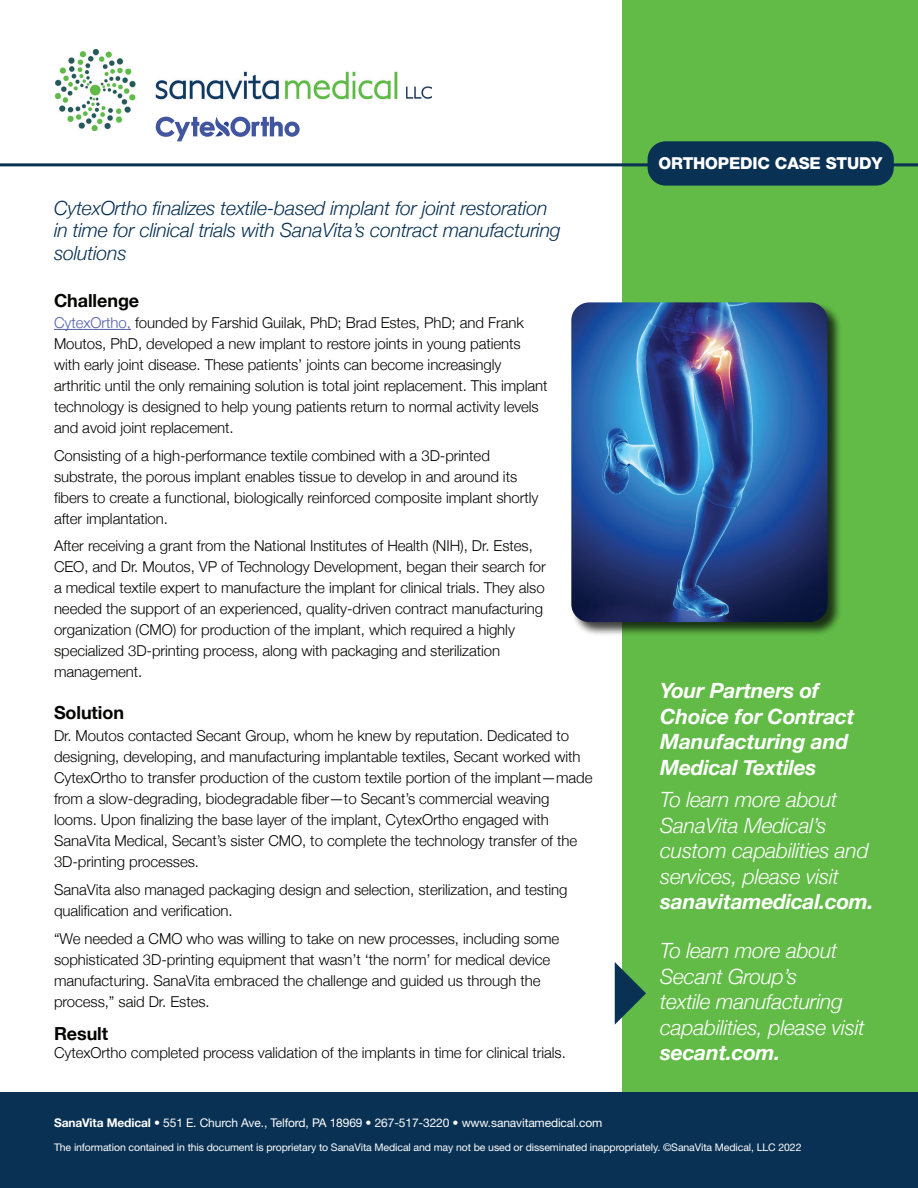
<style>
.page{position:relative;width:918px;height:1188px;background:#fff}
.page>*{position:absolute;margin:0;border:0;box-sizing:border-box;transform-origin:0 0}
.t1{font:italic 300 21px/25.5px "Helvetica Neue";letter-spacing:-.01em;color:#fff}
.t2{font:italic 700 21px/25.5px "Helvetica Neue";letter-spacing:-.01em;color:#fff}
.t3{font:italic 300 19.5px/22.5px "Helvetica Neue";letter-spacing:-.01em;color:#093153}
.t4{font:700 18px "Helvetica Neue";letter-spacing:-.005em;color:#040503}
.t5{font:800 16.5px "Helvetica Neue LT Std";letter-spacing:-.01em;color:#fff}
.t6{font:300 15px/21px "Helvetica Neue";letter-spacing:-.005em;color:#040503}
.t7{font:12px "Helvetica Neue LT Std";letter-spacing:-.01em;color:#fff}
.t8{font:10.5px "Helvetica Neue LT Std";letter-spacing:-.01em;color:#fff}
.s1{color:#535fab}
.s2{font-weight:700}
</style>
<div class="page">
<img style="left:55px;top:50px;width:376px;height:81px">
<hr style="left:54px;top:329px;width:77px;height:1px;background:#535fab">
<div style="left:622px;top:0;width:296px;height:1188px;background:#62bb47"></div>
<svg style="left:615px;top:962px;width:31px;height:63px"></svg>
<hr style="left:0;top:163px;width:918px;height:3px;background:#093153">
<div style="left:570px;top:301px;width:272px;height:336px;background:#040503;opacity:.75"></div>
<img style="left:571px;top:302px;width:257px;height:320px">
<div style="left:648px;top:141px;width:246px;height:45px;background:#093153;border-radius:18px"></div>
<div style="left:0;top:1093px;width:918px;height:95px;background:#093153"></div>
<svg style="left:156px;top:117px;width:144px;height:24px"></svg>
<h2 class="t3" style="left:54px;top:195px;width:508px">CytexOrtho finalizes textile-based implant for joint restoration in time for clinical trials with SanaVita’s contract manufacturing solutions</h2>
<p class="t4" style="left:54px;top:286px;width:87px">Challenge</p>
<p class="t6" style="left:54px;top:311px;width:495px"><span class="s1">CytexOrtho,</span> founded by Farshid Guilak, PhD; Brad Estes, PhD; and Frank Moutos, PhD, developed a new implant to restore joints in young patients with early joint disease. These patients’ joints can become increasingly arthritic until the only remaining solution is total joint replacement. This implant technology is designed to help young patients return to normal activity levels and avoid joint replacement.</p>
<p class="t6" style="left:54px;top:444px;width:486px">Consisting of a high-performance textile combined with a 3D-printed substrate, the porous implant enables tissue to develop in and around its fibers to create a functional, biologically reinforced composite implant shortly after implantation.</p>
<p class="t6" style="left:54px;top:534px;width:493px">After receiving a grant from the National Institutes of Health (NIH), Dr. Estes, CEO, and Dr. Moutos, VP of Technology Development, began their search for a medical textile expert to manufacture the implant for clinical trials. They also needed the support of an experienced, quality-driven contract manufacturing organization (CMO) for production of the implant, which required a highly specialized 3D-printing process, along with packaging and sterilization management.</p>
<p class="t4" style="left:54px;top:699px;width:72px">Solution</p>
<p class="t6" style="left:54px;top:724px;width:540px">Dr. Moutos contacted Secant Group, whom he knew by reputation. Dedicated to designing, developing, and manufacturing implantable textiles, Secant worked with CytexOrtho to transfer production of the custom textile portion of the implant—made from a slow-degrading, biodegradable fiber—to Secant’s commercial weaving looms. Upon finalizing the base layer of the implant, CytexOrtho engaged with SanaVita Medical, Secant’s sister CMO, to complete the technology transfer of the 3D-printing processes.</p>
<p class="t6" style="left:54px;top:878px;width:515px">SanaVita also managed packaging design and selection, sterilization, and testing qualification and verification.</p>
<p class="t6" style="left:54px;top:927px;width:507px">“We needed a CMO who was willing to take on new processes, including some sophisticated 3D-printing equipment that wasn’t ‘the norm’ for medical device manufacturing. SanaVita embraced the challenge and guided us through the process,” said Dr. Estes.</p>
<p class="t4" style="left:54px;top:1019px;width:56px">Result</p>
<p class="t6" style="left:54px;top:1041px;width:513px">CytexOrtho completed process validation of the implants in time for clinical trials.</p>
<p class="t5" style="left:659px;top:153px;width:226px">ORTHOPEDIC CASE STUDY</p>
<h1 class="t2" style="left:660px;top:679px;width:196px">Your Partners of<br>Choice for Contract<br>Manufacturing and<br>Medical Textiles</h1>
<h1 class="t1" style="left:660px;top:786px;width:210px">To learn more about<br>SanaVita Medical’s custom capabilities and services, please visit</h1>
<h1 class="t2" style="left:660px;top:890px;width:215px">sanavitamedical.com.</h1>
<h1 class="t1" style="left:660px;top:937px;width:206px">To learn more about<br>Secant Group’s<br>textile manufacturing capabilities, please visit</h1>
<h1 class="t2" style="left:660px;top:1040px;width:122px">secant.com.</h1>
<p class="t7" style="left:54px;top:1116px;width:550px"><span class="s2">SanaVita Medical</span> • 551 E. Church Ave., Telford, PA 18969 • 267-517-3220 • www.sanavitamedical.com</p>
<p class="t8" style="left:54px;top:1141px;width:749px">The information contained in this document is proprietary to SanaVita Medical and may not be used or disseminated inappropriately. ©SanaVita Medical, LLC 2022</p>
</div>
